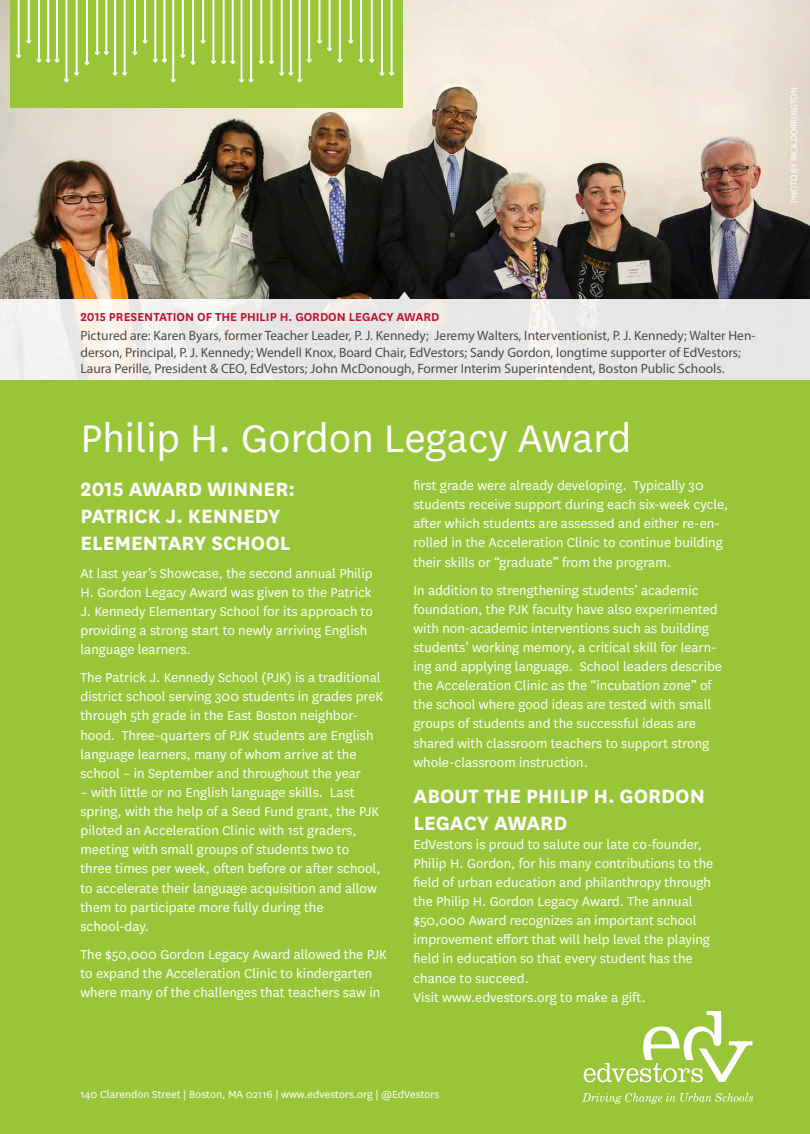
<style>
.page{position:relative;width:810px;height:1134px;background:#99c639}
.page>*{position:absolute;margin:0;border:0;box-sizing:border-box;transform-origin:0 0}
.headings{font:45px "National";color:#fff}
.titles{font:700 22.5px/27px "National";color:#fff}
.body{font:15px/19.2px "National";color:#fff}
.titles-2{font:15px/19px "National";color:#fff}
.quote_author{font:13.5px/16.5px "Myriad Pro";color:#4b4c4d}
.quote_author-2{font:600 13.5px "National";color:#c3102f}
.body-2{font:12px "National";color:#fff}
.school_categories{font:9px "Myriad Pro";letter-spacing:.02em;color:#fff}
</style>
<div class="page">
<img style="left:0;top:0;width:810px;height:299px">
<div style="left:10px;top:0;width:394px;height:108px;background:#99c639"></div>
<svg style="left:16px;top:0;width:15px;height:58px"></svg>
<svg style="left:85px;top:0;width:4px;height:66px"></svg>
<svg style="left:37px;top:0;width:42px;height:83px"></svg>
<svg style="left:133px;top:0;width:4px;height:55px"></svg>
<svg style="left:95px;top:0;width:32px;height:76px"></svg>
<svg style="left:143px;top:0;width:4px;height:44px"></svg>
<svg style="left:153px;top:0;width:32px;height:83px"></svg>
<svg style="left:191px;top:0;width:4px;height:65px"></svg>
<svg style="left:201px;top:0;width:52px;height:83px"></svg>
<svg style="left:338px;top:0;width:4px;height:63px"></svg>
<svg style="left:359px;top:0;width:4px;height:63px"></svg>
<svg style="left:348px;top:0;width:5px;height:44px"></svg>
<svg style="left:369px;top:0;width:5px;height:63px"></svg>
<svg style="left:380px;top:0;width:14px;height:76px"></svg>
<svg style="left:259px;top:0;width:73px;height:83px"></svg>
<svg style="left:584px;top:1011px;width:169px;height:71px"></svg>
<svg style="left:582px;top:1093px;width:171px;height:11px"></svg>
<svg style="left:0;top:299px;width:810px;height:81px;background:#eae9e8"></svg>
<svg style="left:397px;top:292px;width:15px;height:9px"></svg>
<p class="school_categories" style="left:789px;top:203px;width:117px;rotate:-90deg">PHOTO BY RICK DORRINGTON</p>
<p class="quote_author-2" style="left:80px;top:307px;width:360px">2015 PRESENTATION OF THE PHILIP H. GORDON LEGACY AWARD</p>
<p class="quote_author" style="left:80px;top:327px;width:677px">Pictured are: Karen Byars, former Teacher Leader, P. J. Kennedy; Jeremy Walters, Interventionist, P. J. Kennedy; Walter Hen&shy;derson, Principal, P. J. Kennedy; Wendell Knox, Board Chair, EdVestors; Sandy Gordon, longtime supporter of EdVestors;<br>Laura Perille, President &amp; CEO, EdVestors; John McDonough, Former Interim Superintendent, Boston Public Schools.</p>
<p class="headings" style="left:80px;top:409px;width:552px">Philip H. Gordon Legacy Award</p>
<p class="titles" style="left:80px;top:474px;width:216px">2015 AWARD WINNER:<br>PATRICK J. KENNEDY<br>ELEMENTARY SCHOOL</p>
<p class="body" style="left:80px;top:563px;width:294px">At last year’s Showcase, the second annual Philip H. Gordon Legacy Award was given to the Patrick J. Kennedy Elementary School for its approach to providing a strong start to newly arriving English language learners.</p>
<p class="body" style="left:80px;top:667px;width:304px">The Patrick J. Kennedy School (PJK) is a traditional district school serving 300 students in grades preK through 5th grade in the East Boston neighbor&shy;hood. Three-quarters of PJK students are English language learners, many of whom arrive at the school – in September and throughout the year</p>
<p class="body" style="left:80px;top:782px;width:302px">– with little or no English language skills. Last spring, with the help of a Seed Fund grant, the PJK piloted an Acceleration Clinic with 1st graders, meeting with small groups of students two to three times per week, often before or after school, to accelerate their language acquisition and allow them to participate more fully during the school-day.</p>
<p class="body" style="left:80px;top:944px;width:308px">The $50,000 Gordon Legacy Award allowed the PJK to expand the Acceleration Clinic to kindergarten where many of the challenges that teachers saw in</p>
<p class="body" style="left:413px;top:475px;width:317px">first grade were already developing. Typically 30 students receive support during each six-week cycle, after which students are assessed and either re-en&shy;rolled in the Acceleration Clinic to continue building their skills or “graduate” from the program.</p>
<p class="body" style="left:413px;top:580px;width:310px">In addition to strengthening students’ academic foundation, the PJK faculty have also experimented with non-academic interventions such as building students’ working memory, a critical skill for learn&shy;ing and applying language. School leaders describe the Acceleration Clinic as the “incubation zone” of the school where good ideas are tested with small groups of students and the successful ideas are shared with classroom teachers to support strong whole-classroom instruction.</p>
<p class="titles" style="left:413px;top:781px;width:293px">ABOUT THE PHILIP H. GORDON<br>LEGACY AWARD</p>
<p class="titles-2" style="left:413px;top:834px;width:301px">EdVestors is proud to salute our late co-founder, Philip H. Gordon, for his many contributions to the field of urban education and philanthropy through the Philip H. Gordon Legacy Award. The annual $50,000 Award recognizes an important school improvement effort that will help level the playing field in education so that every student has the chance to succeed.<br>Visit www.edvestors.org to make a gift.</p>
<p class="body-2" style="left:80px;top:1086px;width:360px">140 Clarendon Street | Boston, MA 02116 | www.edvestors.org | @EdVestors</p>
</div>
